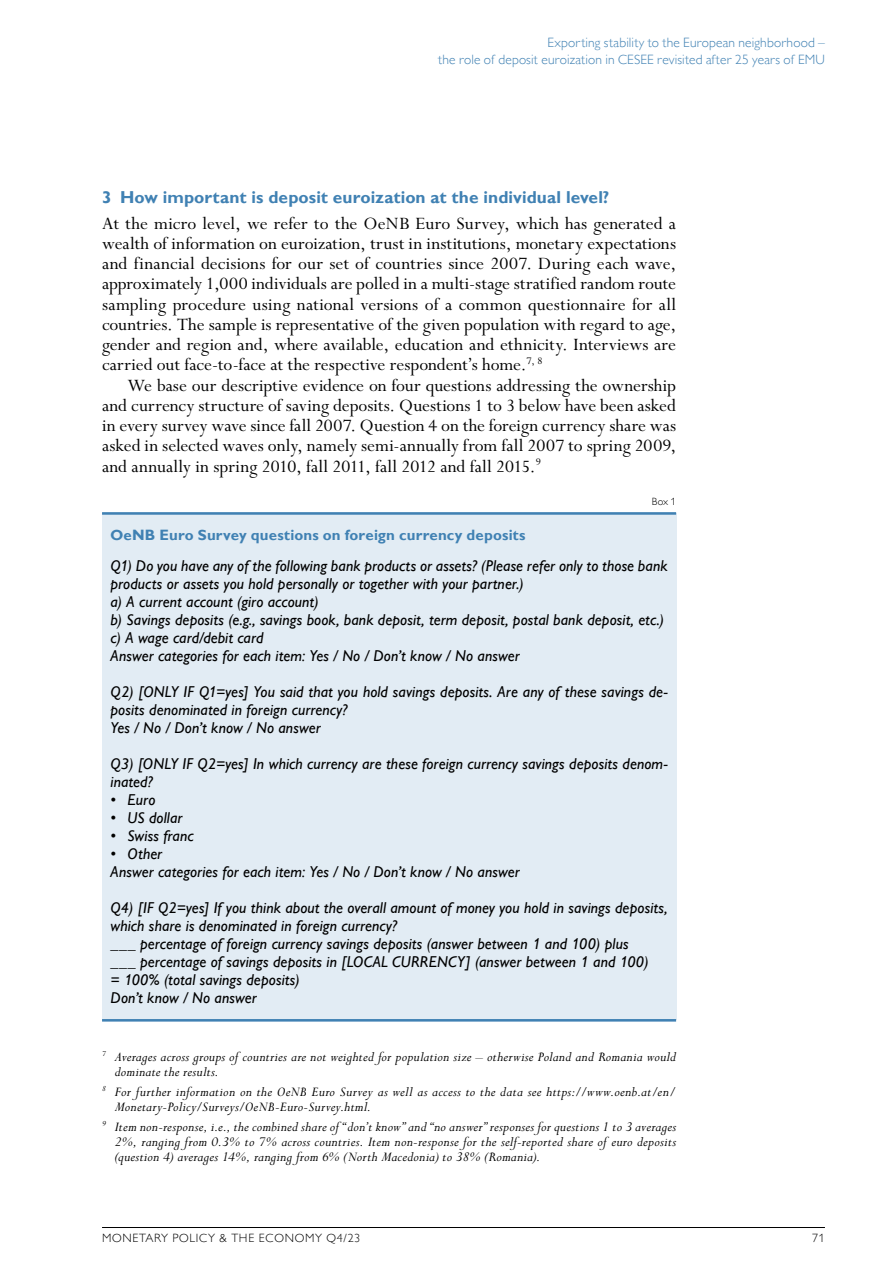
<style>
.page{position:relative;width:893px;height:1263px;background:#fff}
.page>*{position:absolute;margin:0;border:0;box-sizing:border-box;transform-origin:0 0}
.t1{font:19.5px/20.2px "Perpetua Std";color:#000;text-align:justify}
.t2{font:700 17.25px "Gill Sans MT Pro";letter-spacing:.005em;color:#4081b3}
.t3{font:italic 500 15.75px/18px "Gill Sans MT Pro";letter-spacing:.005em;color:#000}
.t4{font:italic 15px/15px "Perpetua Std";letter-spacing:.015em;color:#000}
.t5{font:700 15px "Gill Sans MT Pro";letter-spacing:.01em;color:#4081b3}
.t6{font:300 13.5px/16.5px "Gill Sans MT Pro";letter-spacing:.01em;color:#4081b3;text-align:right}
.t7{font:300 12px "Gill Sans MT Pro";letter-spacing:.06em;color:#000}
.t8{font:300 10.5px "Gill Sans MT Pro";color:#000}
</style>
<div class="page">
<hr style="left:102px;top:1227px;width:723px;height:1px;background:#000">
<div style="left:102px;top:513px;width:574px;height:40px;background:#e2ecf4"></div>
<hr style="left:102px;top:512px;width:574px;height:3px;background:#4081b3">
<div style="left:102px;top:552px;width:574px;height:42px;background:#e2ecf4"></div>
<div style="left:102px;top:588px;width:574px;height:24px;background:#e2ecf4"></div>
<div style="left:102px;top:606px;width:574px;height:24px;background:#e2ecf4"></div>
<div style="left:102px;top:624px;width:574px;height:24px;background:#e2ecf4"></div>
<div style="left:102px;top:642px;width:574px;height:24px;background:#e2ecf4"></div>
<div style="left:102px;top:660px;width:574px;height:24px;background:#e2ecf4"></div>
<div style="left:102px;top:678px;width:574px;height:42px;background:#e2ecf4"></div>
<div style="left:102px;top:714px;width:574px;height:24px;background:#e2ecf4"></div>
<div style="left:102px;top:732px;width:574px;height:24px;background:#e2ecf4"></div>
<div style="left:102px;top:750px;width:574px;height:42px;background:#e2ecf4"></div>
<div style="left:102px;top:786px;width:574px;height:24px;background:#e2ecf4"></div>
<div style="left:102px;top:804px;width:574px;height:24px;background:#e2ecf4"></div>
<div style="left:102px;top:822px;width:574px;height:24px;background:#e2ecf4"></div>
<div style="left:102px;top:840px;width:574px;height:24px;background:#e2ecf4"></div>
<div style="left:102px;top:858px;width:574px;height:24px;background:#e2ecf4"></div>
<div style="left:102px;top:876px;width:574px;height:24px;background:#e2ecf4"></div>
<div style="left:102px;top:894px;width:574px;height:42px;background:#e2ecf4"></div>
<div style="left:102px;top:930px;width:574px;height:24px;background:#e2ecf4"></div>
<div style="left:102px;top:948px;width:574px;height:24px;background:#e2ecf4"></div>
<div style="left:102px;top:966px;width:574px;height:24px;background:#e2ecf4"></div>
<div style="left:102px;top:984px;width:574px;height:24px;background:#e2ecf4"></div>
<div style="left:102px;top:991px;width:574px;height:29px;background:#e2ecf4"></div>
<hr style="left:102px;top:1019px;width:574px;height:2px;background:#4081b3">
<p class="t6" style="left:438px;top:34px;width:388px">Exporting stability to the European neighborhood –<br>the role of deposit euroization in CESEE revisited after 25 years of EMU</p>
<p class="t2" style="left:102px;top:186px;width:509px">3 How important is deposit euroization at the individual level?</p>
<p class="t1" style="left:102px;top:214px;width:576px">At the micro level, we refer to the OeNB Euro Survey, which has generated a wealth of information on euroization, trust in institutions, monetary expectations and financial decisions for our set of countries since 2007. During each wave, approximately 1,000 individuals are polled in a multi-stage stratified random route sampling procedure using national versions of a common questionnaire for all countries. The sample is representative of the given population with regard to age, gender and region and, where available, education and ethnicity. Interviews are carried out face-to-face at the respective respondent’s home.<sup>7,</sup> <sup>8</sup></p>
<p class="t1" style="left:102px;top:376px;width:576px;text-indent:26px">We base our descriptive evidence on four questions addressing the ownership and currency structure of saving deposits. Questions 1 to 3 below have been asked in every survey wave since fall 2007. Question 4 on the foreign currency share was asked in selected waves only, namely semi-annually from fall 2007 to spring 2009, and annually in spring 2010, fall 2011, fall 2012 and fall 2015.<sup>9</sup></p>
<p class="t8" style="left:652px;top:495px;width:26px">Box 1</p>
<p class="t5" style="left:111px;top:526px;width:417px">OeNB Euro Survey questions on foreign currency deposits</p>
<p class="t3" style="left:111px;top:556px;width:559px">Q1) Do you have any of the following bank products or assets? (Please refer only to those bank products or assets you hold personally or together with your partner.)<br>a) A current account (giro account)<br>b) Savings deposits (e.g., savings book, bank deposit, term deposit, postal bank deposit, etc.) c) A wage card/debit card<br>Answer categories for each item: Yes / No / Don’t know / No answer</p>
<p class="t3" style="left:111px;top:682px;width:559px">Q2) [ONLY IF Q1=yes] You said that you hold savings deposits. Are any of these savings de&shy;posits denominated in foreign currency?<br>Yes / No / Don’t know / No answer</p>
<p class="t3" style="left:111px;top:754px;width:559px">Q3) [ONLY IF Q2=yes] In which currency are these foreign currency savings deposits denom&shy;inated?</p>
<p class="t3" style="left:111px;top:790px;width:46px">• Euro</p>
<p class="t3" style="left:111px;top:808px;width:73px">• US dollar</p>
<p class="t3" style="left:111px;top:826px;width:85px">• Swiss franc</p>
<p class="t3" style="left:111px;top:844px;width:411px">• Other<br>Answer categories for each item: Yes / No / Don’t know / No answer</p>
<p class="t3" style="left:111px;top:898px;width:558px">Q4) [IF Q2=yes] If you think about the overall amount of money you hold in savings deposits, which share is denominated in foreign currency?<br>___ percentage of foreign currency savings deposits (answer between 1 and 100) plus<br>___ percentage of savings deposits in [LOCAL CURRENCY] (answer between 1 and 100)<br>= 100% (total savings deposits)<br>Don’t know / No answer</p>
<p class="t4" style="left:115px;top:1049px;width:563px;text-indent:-13px"><sup>7</sup> Averages across groups of countries are not weighted for population size – otherwise Poland and Romania would dominate the results.</p>
<p class="t4" style="left:115px;top:1084px;width:563px;text-indent:-13px"><sup>8</sup> For further information on the OeNB Euro Survey as well as access to the data see https://www.oenb.at/en/<br>Monetary-Policy/Surveys/OeNB-Euro-Survey.html.</p>
<p class="t4" style="left:115px;top:1120px;width:563px;text-align:justify;text-indent:-13px"><sup>9</sup> Item non-response, i.e., the combined share of “don’t know” and “no answer” responses for questions 1 to 3 averages 2%, ranging from 0.3% to 7% across countries. Item non-response for the self-reported share of euro deposits (question 4) averages 14%, ranging from 6% (North Macedonia) to 38% (Romania).</p>
<p class="t7" style="left:102px;top:1231px;width:260px">MONETARY POLICY &amp; THE ECONOMY Q4/23</p>
<p class="t7" style="left:812px;top:1231px;width:14px">71</p>
</div>
